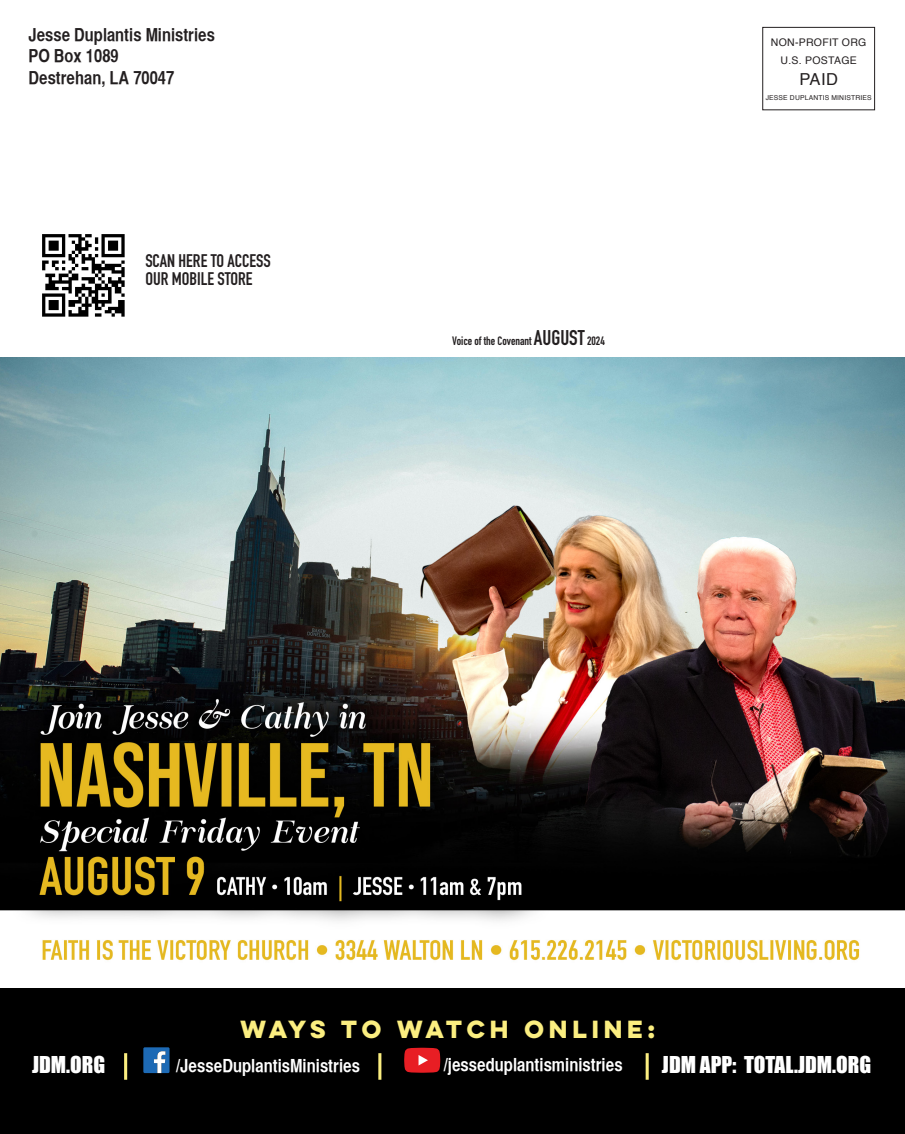
<style>
.page{position:relative;width:905px;height:1134px;background:#fff}
.page>*{position:absolute;margin:0;border:0;box-sizing:border-box;transform-origin:0 0}
.t1{font:700 22.2px "Lulo Clean W01 One";letter-spacing:-.01em;color:#fbee80}
.t2{font:21.3px "Impact";color:#fff}
.t3{font:18.15px "Helvetica CY Bold";color:#fff}
.t4{font:18px "Helvetica CY Bold";color:#231f20}
.t5{font:700 18px "DIN Condensed";color:#231f20}
.t6{font:16.5px "Helvetica";color:#231f20}
.t7{font:700 12px "DIN Condensed";color:#231f20}
.t8{font:10.5px "Helvetica";letter-spacing:.025em;color:#231f20}
.t9{font:6.75px "Helvetica";letter-spacing:.025em;color:#231f20}
.s1{font-size:21px}
</style>
<div class="page">
<div style="left:762px;top:27px;width:112px;height:83px;border:1px solid #231f20"></div>
<img style="left:42px;top:234px;width:83px;height:83px">
<img style="left:0;top:357px;width:904px;height:604px">
<div style="left:0;top:988px;width:904px;height:146px;background:#000"></div>
<svg style="left:143px;top:1047px;width:26px;height:26px"></svg>
<svg style="left:404px;top:1048px;width:36px;height:25px"></svg>
<hr style="left:124px;top:1053px;width:3px;height:27px;background:#fbee80">
<hr style="left:378px;top:1053px;width:3px;height:27px;background:#fbee80">
<hr style="left:645px;top:1053px;width:3px;height:27px;background:#fbee80">
<p class="t4" style="left:28px;top:24px;width:188px">Jesse Duplantis Ministries</p>
<p class="t4" style="left:28px;top:45px;width:92px">PO Box 1089</p>
<p class="t4" style="left:28px;top:67px;width:147px">Destrehan, LA 70047</p>
<p class="t5" style="left:145px;top:249px;width:127px">SCAN HERE TO ACCESS</p>
<p class="t5" style="left:145px;top:267px;width:109px">OUR MOBILE STORE</p>
<p class="t7" style="left:452px;top:332px;width:154px">Voice of the Covenant <span class="s1">AUGUST</span> 2024</p>
<p class="t8" style="left:771px;top:34px;width:97px">NON-PROFIT ORG</p>
<p class="t8" style="left:780px;top:52px;width:78px">U.S. POSTAGE</p>
<p class="t6" style="left:799px;top:66px;width:40px">PAID</p>
<p class="t9" style="left:765px;top:92px;width:107px">JESSE DUPLANTIS MINISTRIES</p>
<p class="t1" style="left:240px;top:1014px;width:421px">WAYS TO WATCH ONLINE:</p>
<p class="t2" style="left:32px;top:1048px;width:75px">JDM.ORG</p>
<p class="t3" style="left:176px;top:1055px;width:185px">/JesseDuplantisMinistries</p>
<p class="t3" style="left:443px;top:1054px;width:180px">/jesseduplantisministries</p>
<p class="t2" style="left:662px;top:1048px;width:211px">JDM APP: TOTAL.JDM.ORG</p>
</div>
